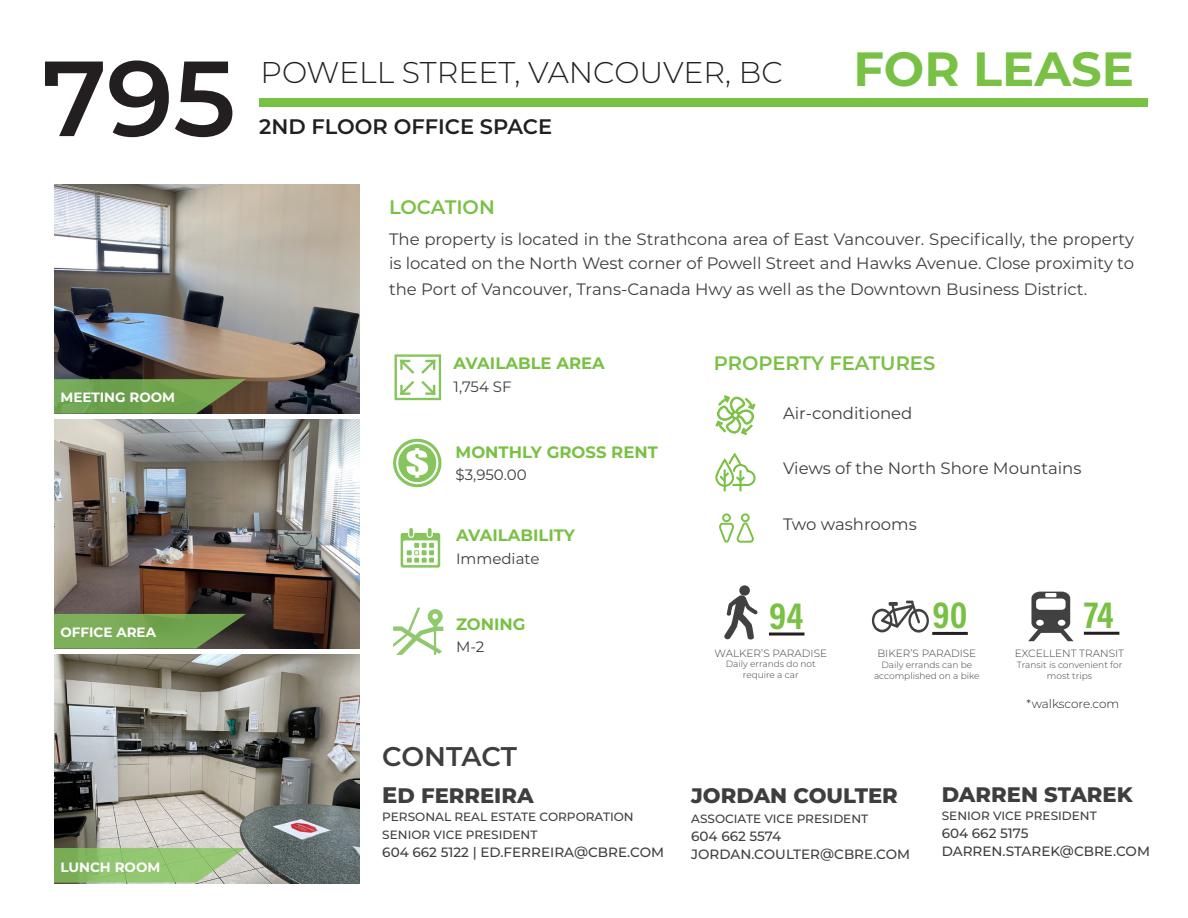
<style>
.page{position:relative;width:1188px;height:918px;background:#fff}
.page>*{position:absolute;margin:0;border:0;box-sizing:border-box;transform-origin:0 0}
.t1{font:600 106.5px "Montserrat";color:#231f20}
.Bold_Table_Content_-_Right_Align{font:700 48px "Montserrat";color:#79c144}
.Bold_Table_Content_-_Right_Align-2{font:700 37.5px "Acumin Pro Cond";color:#79c144}
.t2{font:300 30px "Montserrat";color:#231f20}
.t3{font:600 27px "Montserrat";letter-spacing:-.01em;color:#3e3e3f}
.t4{font:800 21px "Montserrat";color:#3e3e3f}
.t5{font:600 21px "Montserrat";color:#231f20}
.Bold_Table_Content_-_Right_Align-3{font:600 19.5px "Montserrat";color:#79c144}
.Bold_Table_Content_-_Right_Align-4{font:16.5px/24px "Montserrat";color:#3e3e3f}
.Bold_Table_Content_-_Right_Align-5{font:700 16.5px "Montserrat";color:#79c144}
.Bold_Table_Content_-_Right_Align-6{font:15px "Montserrat";color:#3e3e3f}
.t6{font:500 13.5px "Montserrat";color:#3e3e3f}
.Bold_Table_Content_-_Right_Align-7{font:700 13.5px "Montserrat";color:#fff}
.t7{font:500 12px "Montserrat";color:#3e3e3f}
.t8{font:300 12px "Montserrat";letter-spacing:-.005em;color:#231f20}
.t9{font:300 10.5px "Montserrat";color:#413f41}
.t10{font:300 9px/10.8px "Montserrat";color:#413f41;text-align:center}
.s1{font-size:22.5px}
</style>
<div class="page">
<svg style="left:401px;top:528px;width:39px;height:40px"></svg>
<svg style="left:393px;top:439px;width:48px;height:48px"></svg>
<svg style="left:393px;top:608px;width:50px;height:47px"></svg>
<svg style="left:1028px;top:592px;width:46px;height:49px"></svg>
<hr style="left:1084px;top:632px;width:35px;height:3px;background:#231f20">
<div style="left:739px;top:585px;width:11px;height:11px;background:#424142;border-radius:50%"></div>
<svg style="left:724px;top:595px;width:34px;height:45px"></svg>
<hr style="left:769px;top:633px;width:35px;height:3px;background:#231f20">
<svg style="left:872px;top:601px;width:57px;height:32px"></svg>
<hr style="left:932px;top:632px;width:36px;height:3px;background:#231f20">
<div style="left:259px;top:98px;width:889px;height:9px;background:#79c145"></div>
<img style="left:54px;top:419px;width:306px;height:230px">
<img style="left:54px;top:654px;width:306px;height:229px">
<img style="left:54px;top:185px;width:306px;height:229px">
<svg style="left:54px;top:379px;width:192px;height:35px;background:#6c954b"></svg>
<svg style="left:54px;top:614px;width:192px;height:35px;background:#6f9950"></svg>
<svg style="left:54px;top:848px;width:192px;height:35px;background:#95c277"></svg>
<svg style="left:715px;top:395px;width:41px;height:40px"></svg>
<div style="left:722px;top:513px;width:9px;height:9px;border:2px solid #7ac144;border-radius:50%"></div>
<div style="left:741px;top:513px;width:9px;height:9px;border:2px solid #7ac144;border-radius:50%"></div>
<svg style="left:719px;top:522px;width:35px;height:21px"></svg>
<svg style="left:715px;top:452px;width:41px;height:40px"></svg>
<svg style="left:394px;top:354px;width:48px;height:47px"></svg>
<p class="t1" style="left:42px;top:23px;width:195px">795</p>
<p class="t2" style="left:261px;top:52px;width:524px">POWELL STREET, VANCOUVER, BC</p>
<p class="Bold_Table_Content_-_Right_Align" style="left:853px;top:35px;width:282px">FOR LEASE</p>
<p class="t5" style="left:259px;top:112px;width:295px">2ND FLOOR OFFICE SPACE</p>
<p class="Bold_Table_Content_-_Right_Align-7" style="left:60px;top:388px;width:116px">MEETING ROOM</p>
<p class="Bold_Table_Content_-_Right_Align-7" style="left:60px;top:622px;width:97px">OFFICE AREA</p>
<p class="Bold_Table_Content_-_Right_Align-7" style="left:60px;top:858px;width:101px">LUNCH ROOM</p>
<p class="Bold_Table_Content_-_Right_Align-3" style="left:389px;top:194px;width:107px">LOCATION</p>
<p class="Bold_Table_Content_-_Right_Align-4" style="left:389px;top:227px;width:747px">The property is located in the Strathcona area of East Vancouver. Specifically, the property is located on the North West corner of Powell Street and Hawks Avenue. Close proximity to</p>
<p class="Bold_Table_Content_-_Right_Align-4" style="left:389px;top:276px;width:700px">the Port of Vancouver, Trans-Canada Hwy as well as the Downtown Business District.</p>
<p class="Bold_Table_Content_-_Right_Align-5" style="left:454px;top:352px;width:153px">AVAILABLE AREA</p>
<p class="Bold_Table_Content_-_Right_Align-6" style="left:454px;top:376px;width:60px">1,754 SF</p>
<p class="Bold_Table_Content_-_Right_Align-5" style="left:456px;top:440px;width:204px">MONTHLY GROSS RENT</p>
<p class="Bold_Table_Content_-_Right_Align-6" style="left:456px;top:465px;width:73px">$3,950.00</p>
<p class="Bold_Table_Content_-_Right_Align-5" style="left:456px;top:524px;width:120px">AVAILABILITY</p>
<p class="Bold_Table_Content_-_Right_Align-6" style="left:456px;top:548px;width:85px">Immediate</p>
<p class="Bold_Table_Content_-_Right_Align-5" style="left:456px;top:612px;width:71px">ZONING</p>
<p class="Bold_Table_Content_-_Right_Align-6" style="left:456px;top:636px;width:30px">M-2</p>
<p class="t3" style="left:382px;top:737px;width:136px">CONTACT</p>
<p class="t4" style="left:382px;top:780px;width:153px"><span class="s1">E</span>D FERREIRA</p>
<p class="t7" style="left:382px;top:808px;width:253px">PERSONAL REAL ESTATE CORPORATION</p>
<p class="t7" style="left:382px;top:826px;width:157px">SENIOR VICE PRESIDENT</p>
<p class="t6" style="left:382px;top:843px;width:283px">604 662 5122 | ED.FERREIRA@CBRE.COM</p>
<p class="Bold_Table_Content_-_Right_Align-3" style="left:714px;top:349px;width:223px">PROPERTY FEATURES</p>
<p class="Bold_Table_Content_-_Right_Align-4" style="left:783px;top:400px;width:131px">Air-conditioned</p>
<p class="Bold_Table_Content_-_Right_Align-4" style="left:783px;top:456px;width:300px">Views of the North Shore Mountains</p>
<p class="Bold_Table_Content_-_Right_Align-4" style="left:783px;top:511px;width:135px">Two washrooms</p>
<p class="Bold_Table_Content_-_Right_Align-2" style="left:769px;top:591px;width:36px">94</p>
<p class="t9" style="left:715px;top:646px;width:114px">WALKER’S PARADISE</p>
<p class="t10" style="left:726px;top:659px;width:91px">Daily errands do not require a car</p>
<p class="Bold_Table_Content_-_Right_Align-2" style="left:933px;top:590px;width:36px">90</p>
<p class="t9" style="left:877px;top:646px;width:100px">BIKER’S PARADISE</p>
<p class="t10" style="left:874px;top:659px;width:107px">Daily errands can be accomplished on a bike</p>
<p class="Bold_Table_Content_-_Right_Align-2" style="left:1084px;top:591px;width:31px">74</p>
<p class="t9" style="left:1015px;top:646px;width:111px">EXCELLENT TRANSIT</p>
<p class="t10" style="left:1017px;top:659px;width:107px">Transit is convenient for most trips</p>
<p class="t8" style="left:1027px;top:695px;width:94px">*walkscore.com</p>
<p class="t4" style="left:691px;top:780px;width:208px">JORDAN COULTER</p>
<p class="t7" style="left:691px;top:810px;width:179px">ASSOCIATE VICE PRESIDENT</p>
<p class="t6" style="left:691px;top:827px;width:92px">604 662 5574</p>
<p class="t6" style="left:691px;top:845px;width:221px">JORDAN.COULTER@CBRE.COM</p>
<p class="t4" style="left:942px;top:779px;width:192px">DARREN STAREK</p>
<p class="t7" style="left:942px;top:807px;width:157px">SENIOR VICE PRESIDENT</p>
<p class="t6" style="left:942px;top:824px;width:88px">604 662 5175</p>
<p class="t6" style="left:942px;top:842px;width:210px">DARREN.STAREK@CBRE.COM</p>
</div>
